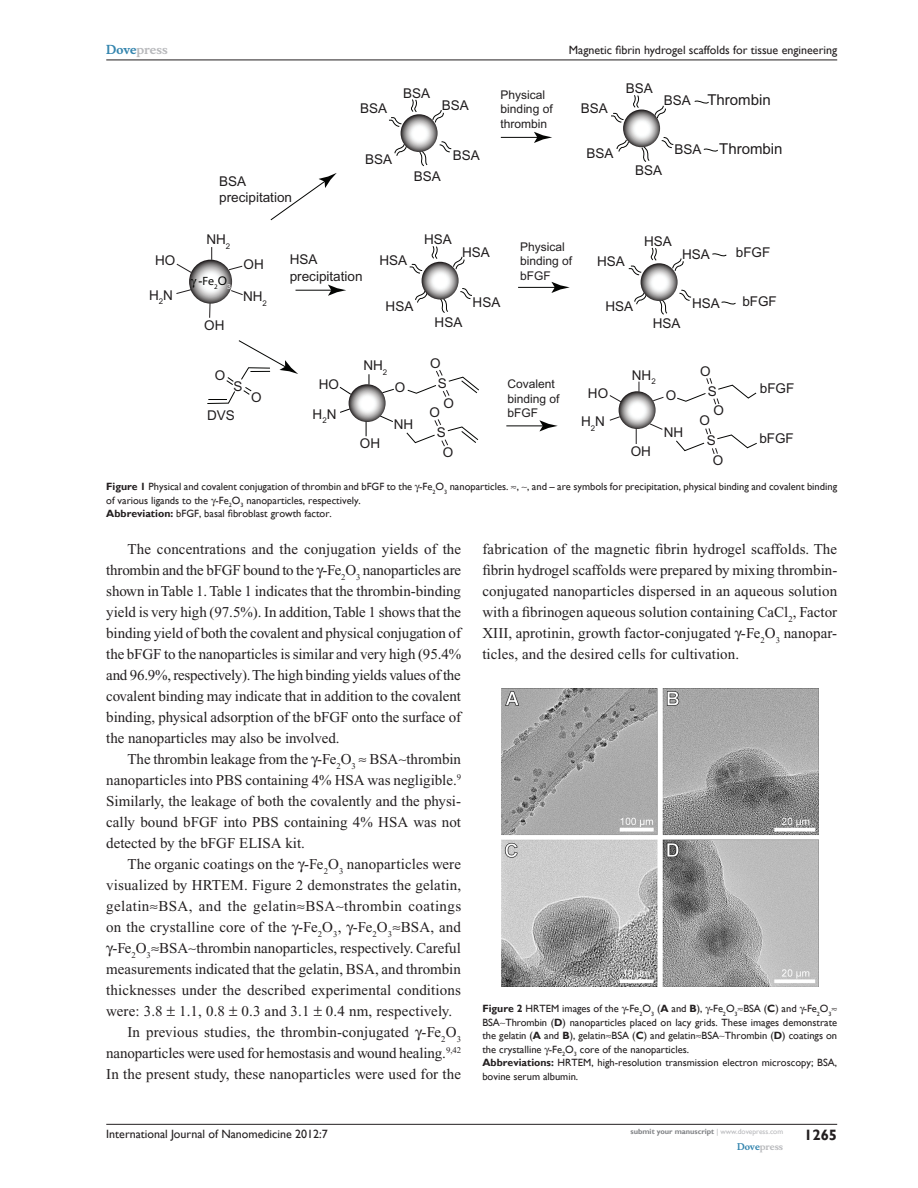
<style>
.page{position:relative;width:918px;height:1188px;background:#fff}
.page>*{position:absolute;margin:0;border:0;box-sizing:border-box;transform-origin:0 0}
.t1{font:15px/21px "Times New Roman";letter-spacing:.005em;color:#231f20;text-align:justify}
.t2{font:15px "Times New Roman";letter-spacing:.025em;color:#231f20}
.t3{font:15px "Arial";color:#201d1e}
.t4{font:700 15px "Gill Sans";color:#231f20}
.t5{font:13.5px/16.2px "Arial";color:#201d1e}
.t6{font:12px "Gill Sans";color:#231f20}
.t7{font:12px/14.4px "Arial";color:#201d1e}
.t8{font:700 12px "Musee";color:#b8b9bc}
.t9{font:12px "Arial";color:#040503}
.t10{font:10.5px/13.5px "Gill Sans";color:#231f20}
.t11{font:700 9px "Musee";color:#b8b9bc}
.t12{font:700 7.5px "Gill Sans";color:#808285}
.s1{color:#3485ae}
.s2{font-family:"Myriad"}
.s3{font-weight:700}
.s4{font-weight:400;color:#b8b9bc}
</style>
<div class="page">
<svg style="left:207px;top:95px;width:550px;height:354px"></svg>
<svg style="left:319px;top:173px;width:18px;height:15px"></svg>
<hr style="left:296px;top:290px;width:37px;height:1px;background:#040503">
<svg style="left:328px;top:285px;width:18px;height:11px"></svg>
<svg style="left:238px;top:340px;width:60px;height:34px"></svg>
<hr style="left:501px;top:137px;width:38px;height:1px;background:#040503">
<svg style="left:534px;top:132px;width:18px;height:11px"></svg>
<hr style="left:518px;top:287px;width:38px;height:1px;background:#040503">
<svg style="left:552px;top:282px;width:18px;height:11px"></svg>
<svg style="left:401px;top:114px;width:37px;height:38px"></svg>
<svg style="left:623px;top:110px;width:37px;height:37px"></svg>
<svg style="left:641px;top:263px;width:37px;height:38px"></svg>
<svg style="left:422px;top:262px;width:37px;height:38px"></svg>
<svg style="left:339px;top:374px;width:56px;height:63px"></svg>
<svg style="left:434px;top:369px;width:286px;height:85px"></svg>
<img style="left:501px;top:688px;width:318px;height:299px">
<hr style="left:106px;top:1124px;width:731px;height:1px;background:#231f20">
<hr style="left:106px;top:60px;width:731px;height:1px;background:#231f20">
<svg style="left:176px;top:246px;width:68px;height:73px"></svg>
<p class="t8" style="left:106px;top:43px;width:63px"><span class="s1">Dove</span>press</p>
<p class="t5" style="left:219px;top:173px;width:74px">BSA precipitation</p>
<p class="t5" style="left:360px;top:101px;width:29px">BSA</p>
<p class="t5" style="left:403px;top:86px;width:29px">BSA</p>
<p class="t5" style="left:442px;top:97px;width:29px">BSA</p>
<p class="t5" style="left:365px;top:152px;width:29px">BSA</p>
<p class="t5" style="left:414px;top:168px;width:29px">BSA</p>
<p class="t5" style="left:453px;top:148px;width:29px">BSA</p>
<p class="t7" style="left:501px;top:88px;width:54px">Physical binding of thrombin</p>
<p class="t6" style="left:569px;top:43px;width:270px">Magnetic fibrin hydrogel scaffolds for tissue engineering</p>
<p class="t5" style="left:581px;top:100px;width:29px">BSA</p>
<p class="t5" style="left:586px;top:145px;width:29px">BSA</p>
<p class="t5" style="left:626px;top:80px;width:29px">BSA</p>
<p class="t5" style="left:664px;top:93px;width:29px">BSA</p>
<p class="t3" style="left:707px;top:91px;width:65px">Thrombin</p>
<p class="t5" style="left:674px;top:142px;width:29px">BSA</p>
<p class="t3" style="left:719px;top:140px;width:65px">Thrombin</p>
<p class="t5" style="left:635px;top:162px;width:29px">BSA</p>
<p class="t5" style="left:155px;top:252px;width:22px">HO</p>
<p class="t5" style="left:206px;top:232px;width:25px">NH<sub>2</sub></p>
<p class="t5" style="left:244px;top:256px;width:22px">OH</p>
<p class="t9" style="left:199px;top:274px;width:34px">-<span class="s2">Fe</span><sub>2</sub>O<sub>3</sub></p>
<p class="t5" style="left:149px;top:287px;width:25px">H<sub>2</sub>N</p>
<p class="t5" style="left:243px;top:289px;width:25px">NH<sub>2</sub></p>
<p class="t5" style="left:204px;top:317px;width:22px">OH</p>
<p class="t5" style="left:290px;top:252px;width:74px">HSA precipitation</p>
<p class="t5" style="left:379px;top:252px;width:29px">HSA</p>
<p class="t5" style="left:386px;top:298px;width:29px">HSA</p>
<p class="t5" style="left:424px;top:231px;width:29px">HSA</p>
<p class="t5" style="left:644px;top:233px;width:29px">HSA</p>
<p class="t7" style="left:520px;top:240px;width:54px">Physical binding of bFGF</p>
<p class="t5" style="left:462px;top:244px;width:29px">HSA</p>
<p class="t5" style="left:597px;top:253px;width:29px">HSA</p>
<p class="t5" style="left:682px;top:246px;width:29px">HSA</p>
<p class="t5" style="left:736px;top:244px;width:36px">bFGF</p>
<p class="t5" style="left:435px;top:314px;width:29px">HSA</p>
<p class="t5" style="left:473px;top:295px;width:29px">HSA</p>
<p class="t5" style="left:605px;top:298px;width:29px">HSA</p>
<p class="t5" style="left:692px;top:295px;width:29px">HSA</p>
<p class="t5" style="left:742px;top:294px;width:36px">bFGF</p>
<p class="t5" style="left:653px;top:315px;width:29px">HSA</p>
<p class="t5" style="left:430px;top:355px;width:12px">O</p>
<p class="t5" style="left:363px;top:358px;width:25px">NH<sub>2</sub></p>
<p class="t5" style="left:215px;top:367px;width:12px">O</p>
<p class="t5" style="left:233px;top:378px;width:11px">S</p>
<p class="t5" style="left:429px;top:369px;width:19px;line-height:28.8px;text-indent:8px">S<br>O</p>
<p class="t5" style="left:443px;top:444px;width:12px">O</p>
<p class="t5" style="left:319px;top:376px;width:22px">HO</p>
<p class="t7" style="left:507px;top:377px;width:54px">Covalent binding of bFGF</p>
<p class="t5" style="left:395px;top:379px;width:12px">O</p>
<p class="t5" style="left:588px;top:385px;width:22px">HO</p>
<p class="t5" style="left:251px;top:389px;width:12px">O</p>
<p class="t5" style="left:443px;top:395px;width:12px">O</p>
<p class="t5" style="left:437px;top:425px;width:11px">S</p>
<p class="t5" style="left:313px;top:406px;width:25px">H<sub>2</sub>N</p>
<p class="t5" style="left:207px;top:407px;width:29px">DVS</p>
<p class="t5" style="left:394px;top:416px;width:21px">NH</p>
<p class="t5" style="left:581px;top:414px;width:25px">H<sub>2</sub>N</p>
<p class="t5" style="left:360px;top:436px;width:22px">OH</p>
<p class="t5" style="left:632px;top:367px;width:25px">NH<sub>2</sub></p>
<p class="t5" style="left:666px;top:388px;width:12px">O</p>
<p class="t5" style="left:631px;top:443px;width:22px">OH</p>
<p class="t5" style="left:664px;top:424px;width:21px">NH</p>
<p class="t5" style="left:700px;top:363px;width:12px">O</p>
<p class="t5" style="left:699px;top:377px;width:19px;line-height:28.8px;text-indent:9px">S<br>O</p>
<p class="t5" style="left:713px;top:452px;width:12px">O</p>
<p class="t5" style="left:713px;top:403px;width:12px">O</p>
<p class="t5" style="left:707px;top:432px;width:11px">S</p>
<p class="t5" style="left:760px;top:381px;width:36px">bFGF</p>
<p class="t5" style="left:759px;top:431px;width:36px">bFGF</p>
<p class="t10" style="left:106px;top:480px;width:732px"><span class="s3">Figure 1</span> Physical and covalent conjugation of thrombin and bFGF to the -Fe<sub>2</sub>O<sub>3</sub> nanoparticles. ≈, ∼, and – are symbols for precipitation, physical binding and covalent binding of various ligands to the -Fe<sub>2</sub>O<sub>3</sub> nanoparticles, respectively.<br><span class="s3">Abbreviation:</span> bFGF, basal fibroblast growth factor.</p>
<p class="t1" style="left:106px;top:539px;width:356px;text-indent:21px">The concentrations and the conjugation yields of the thrombin and the bFGF bound to the -Fe<sub>2</sub>O<sub>3</sub> nanoparticles are shown in Table 1. Table 1 indicates that the thrombin-binding yield is very high (97.5%). In addition, Table 1 shows that the binding yield of both the covalent and physical conjugation of the bFGF to the nanoparticles is similar and very high (95.4% and 96.9%, respectively). The high binding yields values of the covalent binding may indicate that in addition to the covalent binding, physical adsorption of the bFGF onto the surface of the nanoparticles may also be involved.</p>
<p class="t1" style="left:106px;top:749px;width:356px;text-indent:21px">The thrombin leakage from the -Fe<sub>2</sub>O<sub>3</sub> ≈ BSA∼thrombin nanoparticles into PBS containing 4% HSA was negligible.<sup>9<br></sup>Similarly, the leakage of both the covalently and the physi&shy;cally bound bFGF into PBS containing 4% HSA was not detected by the bFGF ELISA kit.</p>
<p class="t1" style="left:128px;top:854px;width:335px">The organic coatings on the -Fe<sub>2</sub>O<sub>3</sub> nanoparticles were</p>
<p class="t1" style="left:106px;top:875px;width:356px">visualized by HRTEM. Figure 2 demonstrates the gelatin,</p>
<p class="t2" style="left:106px;top:898px;width:356px">gelatin≈BSA, and the gelatin≈BSA∼thrombin coatings</p>
<p class="t1" style="left:106px;top:917px;width:356px">on the crystalline core of the -Fe<sub>2</sub>O<sub>3</sub>, -Fe<sub>2</sub>O<sub>3</sub>≈BSA, and</p>
<p class="t1" style="left:112px;top:938px;width:350px">-Fe<sub>2</sub>O<sub>3</sub>≈BSA∼thrombin nanoparticles, respectively. Careful</p>
<p class="t1" style="left:106px;top:959px;width:356px">measurements indicated that the gelatin, BSA, and thrombin</p>
<p class="t1" style="left:106px;top:980px;width:356px">thicknesses under the described experimental conditions</p>
<p class="t1" style="left:106px;top:1001px;width:347px">were: 3.8 1.1, 0.8 0.3 and 3.1 0.4 nm, respectively.</p>
<p class="t1" style="left:128px;top:1022px;width:335px">In previous studies, the thrombin-conjugated -Fe<sub>2</sub>O<sub>3</sub></p>
<p class="t1" style="left:106px;top:1043px;width:356px">nanoparticles were used for hemostasis and wound healing.<sup>9,42</sup></p>
<p class="t1" style="left:106px;top:1064px;width:356px">In the present study, these nanoparticles were used for the</p>
<p class="t6" style="left:106px;top:1127px;width:223px">International Journal of Nanomedicine 2012:7</p>
<p class="t1" style="left:482px;top:539px;width:356px">fabrication of the magnetic fibrin hydrogel scaffolds. The fibrin hydrogel scaffolds were prepared by mixing thrombin&shy;conjugated nanoparticles dispersed in an aqueous solution with a fibrinogen aqueous solution containing CaCl<sub>2</sub>, Factor XIII, aprotinin, growth factor-conjugated -Fe<sub>2</sub>O<sub>3</sub> nanopar&shy;ticles, and the desired cells for cultivation.</p>
<p class="t10" style="left:482px;top:1002px;width:356px"><span class="s3">Figure 2</span> HRTEM images of the -Fe<sub>2</sub>O<sub>3</sub> (<span class="s3">A</span> and <span class="s3">B</span>), -Fe<sub>2</sub>O<sub>3</sub>≈BSA (<span class="s3">C</span>) and -Fe<sub>2</sub>O<sub>3</sub>≈ BSA∼Thrombin (<span class="s3">D</span>) nanoparticles placed on lacy grids. These images demonstrate the gelatin (<span class="s3">A</span> and <span class="s3">B</span>), gelatin≈BSA (<span class="s3">C</span>) and gelatin≈BSA∼Thrombin (<span class="s3">D</span>) coatings on the crystalline -Fe<sub>2</sub>O<sub>3</sub> core of the nanoparticles.<br><span class="s3">Abbreviations:</span> HRTEM, high-resolution transmission electron microscopy; BSA, bovine serum albumin.</p>
<p class="t12" style="left:631px;top:1127px;width:154px">submit your manuscript <span class="s4">| www.dovepress.com</span></p>
<p class="t11" style="left:737px;top:1141px;width:48px"><span class="s1">Dove</span>press</p>
<p class="t4" style="left:804px;top:1126px;width:35px">1265</p>
</div>
